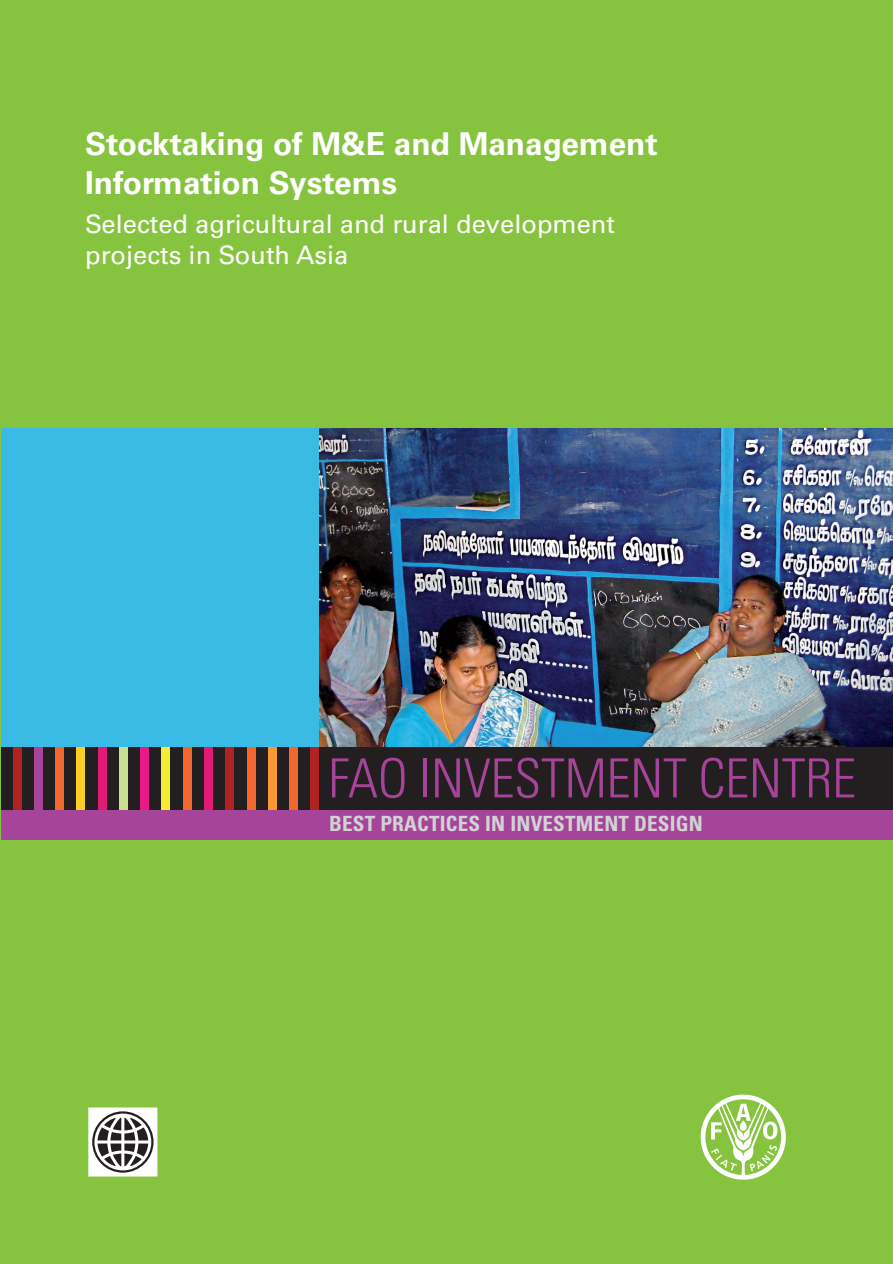
<style>
.page{position:relative;width:893px;height:1264px;background:#fff}
.page>*{position:absolute;margin:0;border:0;box-sizing:border-box;transform-origin:0 0}
.t1{font:300 condensed 54px "Univers LT Std";letter-spacing:-.005em;color:#a54499}
.t2{font:700 31.5px/39px "Univers LT Std";color:#fff}
.t3{font:25.5px/30.6px "Univers LT Std";color:#fff}
.t4{font:700 condensed 21px "Univers LT Std";letter-spacing:.01em;color:#d1d2d4}
</style>
<div class="page">
<div style="left:0;top:0;width:892px;height:1264px;background:#86c43f"></div>
<div style="left:0;top:746px;width:892px;height:64px;background:#231f20"></div>
<div style="left:0;top:810px;width:892px;height:29px;background:#a54499"></div>
<div style="left:13px;top:746px;width:8px;height:64px;background:#b12323"></div>
<div style="left:34px;top:746px;width:9px;height:64px;background:#a54499"></div>
<div style="left:55px;top:746px;width:9px;height:64px;background:#f2662f"></div>
<div style="left:77px;top:746px;width:8px;height:64px;background:#fdce25"></div>
<div style="left:98px;top:746px;width:8px;height:64px;background:#e21a75"></div>
<div style="left:119px;top:746px;width:9px;height:64px;background:#c8df8d"></div>
<div style="left:140px;top:746px;width:9px;height:64px;background:#e91987"></div>
<div style="left:162px;top:746px;width:8px;height:64px;background:#f5ed33"></div>
<div style="left:183px;top:746px;width:8px;height:64px;background:#f2662f"></div>
<div style="left:204px;top:746px;width:9px;height:64px;background:#e21a75"></div>
<div style="left:225px;top:746px;width:9px;height:64px;background:#b12323"></div>
<div style="left:247px;top:746px;width:8px;height:64px;background:#f2662f"></div>
<div style="left:268px;top:746px;width:8px;height:64px;background:#f79831"></div>
<div style="left:289px;top:746px;width:9px;height:64px;background:#f2662f"></div>
<div style="left:310px;top:746px;width:9px;height:64px;background:#b12323"></div>
<svg style="left:700px;top:1095px;width:85px;height:85px"></svg>
<div style="left:0;top:428px;width:319px;height:319px;background:#39bbe6"></div>
<img style="left:319px;top:428px;width:573px;height:319px">
<svg style="left:88px;top:1107px;width:69px;height:69px;background:#b2b2b1"></svg>
<hr style="left:0;top:0;width:1px;height:1264px;background:#86c43f">
<p class="t2" style="left:88px;top:125px;width:574px">Stocktaking of M&amp;E and Management<br>Information Systems</p>
<p class="t3" style="left:88px;top:209px;width:531px">Selected agricultural and rural development projects in South Asia</p>
<p class="t3" style="left:85px;top:209px;width:531px">Selected agricultural and rural development projects in South Asia</p>
<h1 class="t1" style="left:331px;top:746px;width:529px">FAO INVESTMENT CENTRE</h1>
<p class="t4" style="left:329px;top:811px;width:375px">BEST PRACTICES IN INVESTMENT DESIGN</p>
<p class="t4" style="left:332px;top:811px;width:375px">BEST PRACTICES IN INVESTMENT DESIGN</p>
</div>
